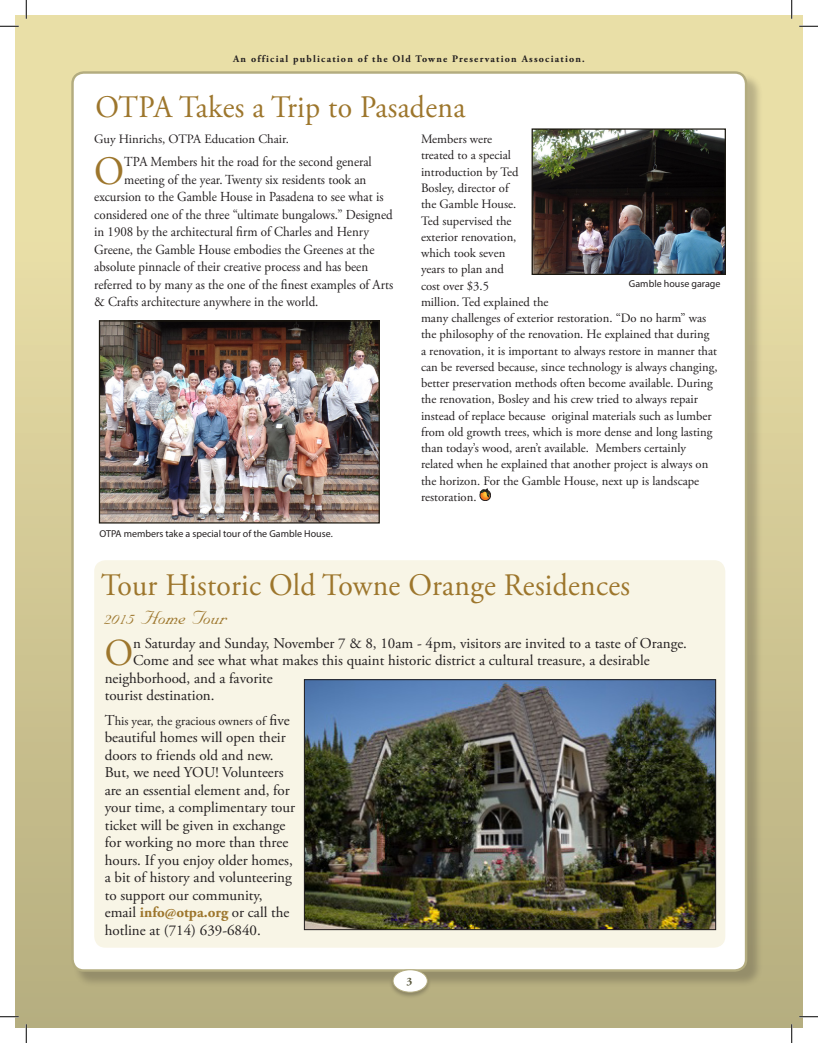
<style>
.page{position:relative;width:818px;height:1043px;background:#fff}
.page>*{position:absolute;margin:0;border:0;box-sizing:border-box;transform-origin:0 0}
.HeadlineStretch{font:40.12px "Adobe Garamond Pro";color:#9d762c;scale:.94 1}
.HeadlineStretch-2{font:38px "Adobe Garamond Pro";color:#9d762c;scale:.94 1}
.HeadlineStretch-3{font:31.25px "Adobe Garamond Pro";letter-spacing:.01em;color:#9d762c;scale:.95 1}
.HeadlineStretch-4{font:22.5px "Wedding";color:#9d762c}
.HeadlineStretch-5{font:15px/17.5px "Adobe Garamond Pro";color:#231f20}
.HeadlineStretch-6{font:13.75px "Adobe Garamond Pro";color:#231f20;scale:.94 1}
.HeadlineStretch-7{font:12.75px/16.2px "Adobe Garamond Pro";color:#231f20}
.content{font:700 11.25px "Adobe Garamond Pro";color:#59583d}
.HeadlineStretch-8{font:10px "Myriad Pro";color:#231f20}
.content-2{font:700 10px "Adobe Garamond Pro";letter-spacing:.125em;color:#231f20}
.s1{font-size:15px}
.s2{font-weight:700;color:#9d762c}
</style>
<div class="page">
<div style="left:15px;top:15px;width:787px;height:1013px;background:linear-gradient(to bottom,#f1e6ad,#b7af80)"></div>
<div style="left:73px;top:73px;width:690px;height:914px;background:#231f20;opacity:.24"></div>
<div style="left:72px;top:72px;width:674px;height:898px;background:#fff;border-radius:11px"></div>
<div style="left:94px;top:560px;width:631px;height:387px;background:#f8f5e6;border-radius:11px"></div>
<div style="left:389px;top:968px;width:42px;height:30px;background:#231f20;opacity:.3"></div>
<div style="left:393px;top:969px;width:34px;height:23px;background:#fff;border-radius:50%"></div>
<div style="left:393px;top:969px;width:34px;height:23px;border:1px solid #b3ac7f;border-radius:50%"></div>
<img style="left:306px;top:681px;width:408px;height:247px">
<div style="left:304px;top:679px;width:412px;height:251px;border:1px solid #231f20"></div>
<svg style="left:479px;top:488px;width:12px;height:13px"></svg>
<img style="left:101px;top:322px;width:277px;height:199px">
<div style="left:99px;top:320px;width:281px;height:203px;border:1px solid #1d1a12"></div>
<img style="left:533px;top:130px;width:191px;height:143px">
<div style="left:531px;top:128px;width:195px;height:147px;border:1px solid #1d1a12"></div>
<svg style="left:0;top:25px;width:19px;height:2px"></svg>
<svg style="left:799px;top:25px;width:19px;height:2px"></svg>
<svg style="left:0;top:1015px;width:19px;height:2px"></svg>
<svg style="left:799px;top:1015px;width:19px;height:2px"></svg>
<svg style="left:25px;top:0;width:2px;height:19px"></svg>
<svg style="left:25px;top:1024px;width:2px;height:18px"></svg>
<svg style="left:790px;top:0;width:2px;height:19px"></svg>
<svg style="left:790px;top:1024px;width:2px;height:18px"></svg>
<p class="content-2" style="left:233px;top:53px;width:353px">An official publication of the Old Towne Preservation Association.</p>
<p class="HeadlineStretch-3" style="left:96px;top:88px;width:390px">OTPA Takes a Trip to Pasadena</p>
<p class="HeadlineStretch-7" style="left:94px;top:131px;width:196px">Guy Hinrichs, OTPA Education Chair.</p>
<p class="HeadlineStretch" style="left:94px;top:147px;width:33px">O</p>
<p class="HeadlineStretch-6" style="left:124px;top:154px;width:265px">TPA Members hit the road for the second general</p>
<p class="HeadlineStretch-6" style="left:124px;top:171px;width:259px">meeting of the year. Twenty six residents took an</p>
<p class="HeadlineStretch-6" style="left:94px;top:189px;width:309px">excursion to the Gamble House in Pasadena to see what is</p>
<p class="HeadlineStretch-6" style="left:94px;top:206px;width:319px">considered one of the three “ultimate bungalows.” Designed</p>
<p class="HeadlineStretch-6" style="left:94px;top:224px;width:294px">in 1908 by the architectural firm of Charles and Henry</p>
<p class="HeadlineStretch-6" style="left:94px;top:241px;width:300px">Greene, the Gamble House embodies the Greenes at the</p>
<p class="HeadlineStretch-6" style="left:94px;top:259px;width:293px">absolute pinnacle of their creative process and has been</p>
<p class="HeadlineStretch-6" style="left:94px;top:276px;width:319px">referred to by many as the one of the finest examples of Arts</p>
<p class="HeadlineStretch-6" style="left:94px;top:294px;width:240px">&amp; Crafts architecture anywhere in the world.</p>
<p class="HeadlineStretch-8" style="left:99px;top:527px;width:235px">OTPA members take a special tour of the Gamble House.</p>
<p class="HeadlineStretch-7" style="left:421px;top:131px;width:298px">Members were<br>treated to a special<br>introduction by Ted<br>Bosley, director of<br>the Gamble House.<br>Ted supervised the<br>exterior renovation,<br>which took seven<br>years to plan and<br>cost over $3.5<br>million. Ted explained the<br>many challenges of exterior restoration. “Do no harm” was the philosophy of the renovation. He explained that during a renovation, it is important to always restore in manner that can be reversed because, since technology is always changing, better preservation methods often become available. During the renovation, Bosley and his crew tried to always repair instead of replace because original materials such as lumber from old growth trees, which is more dense and long lasting than today’s wood, aren’t available. Members certainly related when he explained that another project is always on the horizon. For the Gamble House, next up is landscape restoration.</p>
<p class="HeadlineStretch-8" style="left:629px;top:277px;width:93px">Gamble house garage</p>
<p class="HeadlineStretch-3" style="left:101px;top:566px;width:558px">Tour Historic Old Towne Orange Residences</p>
<p class="HeadlineStretch-4" style="left:105px;top:605px;width:124px">2015 Home Tour</p>
<p class="HeadlineStretch-2" style="left:105px;top:630px;width:32px">O</p>
<p class="HeadlineStretch-5" style="left:133px;top:634px;width:555px">n Saturday and Sunday, November 7 &amp; 8, 10am - 4pm, visitors are invited to a taste of Orange.</p>
<p class="HeadlineStretch-5" style="left:133px;top:652px;width:518px">Come and see what what makes this quaint historic district a cultural treasure, a desirable</p>
<p class="HeadlineStretch-5" style="left:105px;top:669px;width:169px">neighborhood, and a favorite</p>
<p class="HeadlineStretch-5" style="left:105px;top:687px;width:111px">tourist destination.</p>
<p class="HeadlineStretch-7" style="left:105px;top:713px;width:186px"><span class="s1">T</span>his year, the gracious owners of <span class="s1">five</span></p>
<p class="HeadlineStretch-5" style="left:105px;top:729px;width:192px">beautiful homes will open their doors to friends old and new.<br>But, we need YOU! Volunteers are an essential element and, for your time, a complimentary tour ticket will be given in exchange for working no more than three hours. If you enjoy older homes, a bit of history and volunteering to support our community, email <span class="s2">info@otpa.org</span> or call the hotline at (714) 639-6840.</p>
<p class="content" style="left:406px;top:975px;width:7px">3</p>
</div>
